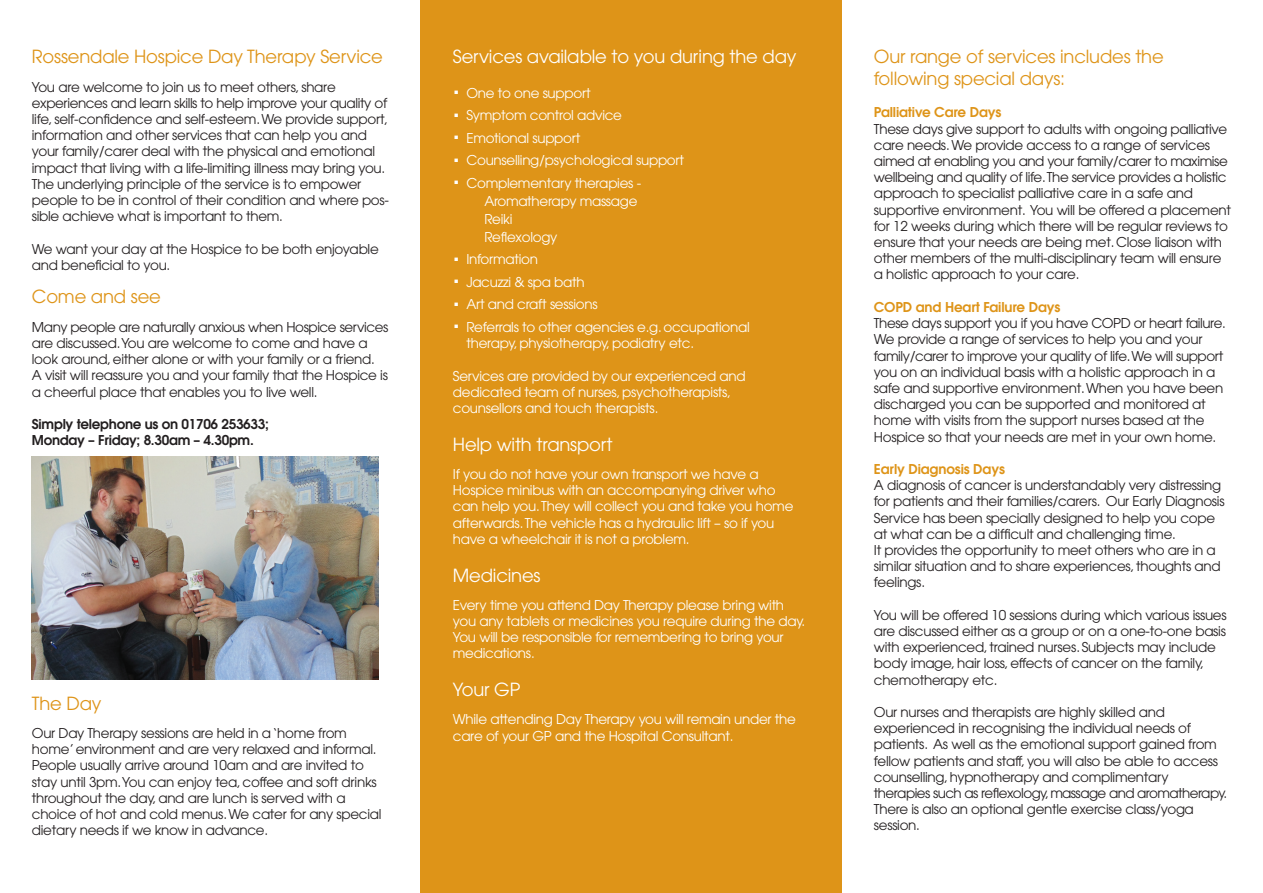
<style>
.page{position:relative;width:1263px;height:893px;background:#fff}
.page>*{position:absolute;margin:0;border:0;box-sizing:border-box;transform-origin:0 0}
.t1{font:18px/21.6px "Avant Garde";letter-spacing:-.01em;color:#de9418}
.t2{font:18px "Avant Garde";letter-spacing:-.01em;color:#fff}
.t3{font:13.5px/16.2px "Avant Garde";letter-spacing:-.02em;color:#231f20}
.t4{font:13.5px/16.2px "Avant Garde";letter-spacing:-.02em;color:#fff}
.t5{font:600 13.5px "Avant Garde";letter-spacing:-.01em;color:#de9418}
.t6{font:600 13.5px/16.2px "Avant Garde";letter-spacing:-.02em;color:#231f20}
</style>
<div class="page">
<div style="left:421px;top:0;width:421px;height:893px;background:#de9418"></div>
<img style="left:32px;top:457px;width:346px;height:222px">
<h1 class="t1" style="left:32px;top:46px;width:353px">Rossendale Hospice Day Therapy Service</h1>
<p class="t3" style="left:32px;top:79px;width:359px">You are welcome to join us to meet others, share experiences and learn skills to help improve your quality of life, self-confidence and self-esteem. We provide support, information and other services that can help you and your family/carer deal with the physical and emotional impact that living with a life-limiting illness may bring you.<br>The underlying principle of the service is to empower people to be in control of their condition and where pos&shy;sible achieve what is important to them.</p>
<p class="t3" style="left:32px;top:241px;width:348px">We want your day at the Hospice to be both enjoyable and beneficial to you.</p>
<h1 class="t1" style="left:32px;top:286px;width:130px">Come and see</h1>
<p class="t3" style="left:32px;top:319px;width:358px">Many people are naturally anxious when Hospice services are discussed. You are welcome to come and have a look around, either alone or with your family or a friend.<br>A visit will reassure you and your family that the Hospice is a cheerful place that enables you to live well.</p>
<p class="t6" style="left:32px;top:416px;width:239px">Simply telephone us on 01706 253633;<br>Monday – Friday; 8.30am – 4.30pm.</p>
<h1 class="t1" style="left:32px;top:692px;width:71px">The Day</h1>
<p class="t3" style="left:32px;top:725px;width:351px">Our Day Therapy sessions are held in a ‘home from home’ environment and are very relaxed and informal.<br>People usually arrive around 10am and are invited to stay until 3pm. You can enjoy tea, coffee and soft drinks throughout the day, and are lunch is served with a choice of hot and cold menus. We cater for any special dietary needs if we know in advance.</p>
<h1 class="t2" style="left:453px;top:46px;width:345px">Services available to you during the day</h1>
<p class="t4" style="left:453px;top:82px;width:233px;line-height:22.5px"><sup>.</sup> One to one support<br><sup>.</sup> Symptom control advice<br><sup>.</sup> Emotional support<br><sup>.</sup> Counselling/psychological support <sup>.</sup> Complementary therapies -</p>
<p class="t4" style="left:484px;top:192px;width:155px;line-height:18px">Aromatherapy massage<br>Reiki<br>Reflexology</p>
<p class="t4" style="left:453px;top:248px;width:298px;line-height:22.5px"><sup>.</sup> Information<br><sup>.</sup> Jacuzzi &amp; spa bath<br><sup>.</sup> Art and craft sessions<br><sup>.</sup> Referrals to other agencies e.g. occupational</p>
<p class="t4" style="left:466px;top:335px;width:229px">therapy, physiotherapy, podiatry etc.</p>
<p class="t4" style="left:453px;top:368px;width:294px">Services are provided by our experienced and dedicated team of nurses, psychotherapists, counsellors and touch therapists.</p>
<h1 class="t2" style="left:453px;top:434px;width:161px">Help with transport</h1>
<p class="t4" style="left:453px;top:466px;width:342px">If you do not have your own transport we have a Hospice minibus with an accompanying driver who can help you. They will collect you and take you home afterwards. The vehicle has a hydraulic lift – so if you have a wheelchair it is not a problem.</p>
<h1 class="t2" style="left:453px;top:564px;width:89px">Medicines</h1>
<p class="t4" style="left:453px;top:597px;width:354px">Every time you attend Day Therapy please bring with you any tablets or medicines you require during the day.<br>You will be responsible for remembering to bring your medications.</p>
<h1 class="t2" style="left:453px;top:679px;width:69px">Your GP</h1>
<p class="t4" style="left:453px;top:711px;width:344px">While attending Day Therapy you will remain under the care of your GP and the Hospital Consultant.</p>
<h1 class="t1" style="left:874px;top:46px;width:291px">Our range of services includes the following special days:</h1>
<p class="t5" style="left:874px;top:104px;width:129px">Palliative Care Days</p>
<p class="t3" style="left:874px;top:121px;width:359px">These days give support to adults with ongoing palliative care needs. We provide access to a range of services aimed at enabling you and your family/carer to maximise wellbeing and quality of life. The service provides a holistic approach to specialist palliative care in a safe and supportive environment. You will be offered a placement for 12 weeks during which there will be regular reviews to ensure that your needs are being met. Close liaison with other members of the multi-disciplinary team will ensure a holistic approach to your care.</p>
<p class="t5" style="left:874px;top:298px;width:188px">COPD and Heart Failure Days</p>
<p class="t3" style="left:874px;top:315px;width:354px">These days support you if you have COPD or heart failure.<br>We provide a range of services to help you and your family/carer to improve your quality of life. We will support you on an individual basis with a holistic approach in a safe and supportive environment. When you have been discharged you can be supported and monitored at home with visits from the support nurses based at the Hospice so that your needs are met in your own home.</p>
<p class="t5" style="left:874px;top:460px;width:133px">Early Diagnosis Days</p>
<p class="t3" style="left:874px;top:477px;width:352px">A diagnosis of cancer is understandably very distressing for patients and their families/carers. Our Early Diagnosis Service has been specially designed to help you cope at what can be a difficult and challenging time.<br>It provides the opportunity to meet others who are in a similar situation and to share experiences, thoughts and feelings.</p>
<p class="t3" style="left:874px;top:607px;width:354px">You will be offered 10 sessions during which various issues are discussed either as a group or on a one-to-one basis with experienced, trained nurses. Subjects may include body image, hair loss, effects of cancer on the family, chemotherapy etc.</p>
<p class="t3" style="left:874px;top:704px;width:355px">Our nurses and therapists are highly skilled and experienced in recognising the individual needs of patients. As well as the emotional support gained from fellow patients and staff, you will also be able to access counselling, hypnotherapy and complimentary therapies such as reflexology, massage and aromatherapy.<br>There is also an optional gentle exercise class/yoga session.</p>
</div>
